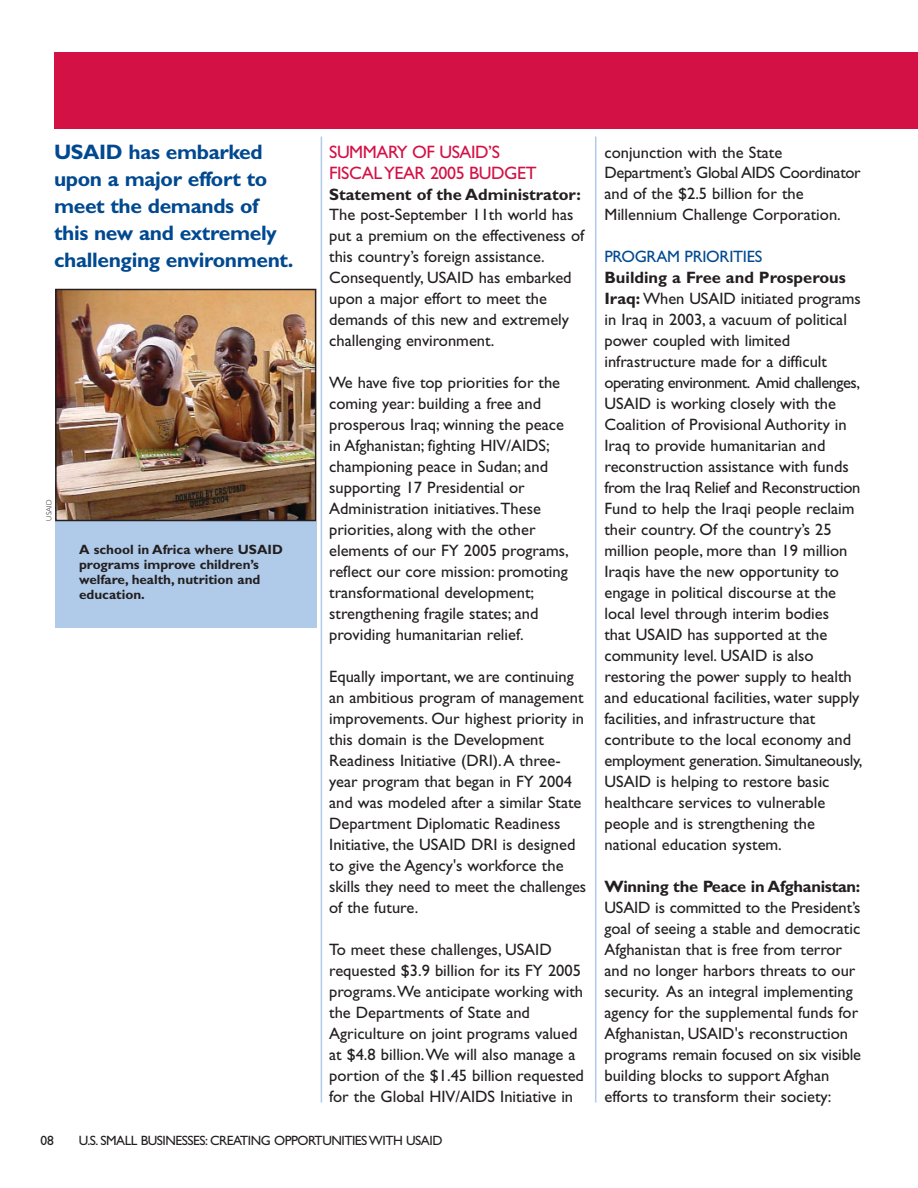
<style>
.page{position:relative;width:918px;height:1188px;background:#fff}
.page>*{position:absolute;margin:0;border:0;box-sizing:border-box;transform-origin:0 0}
.t1{font:700 21px/27px "Gill Sans";letter-spacing:-.015em;color:#004990}
.t2{font:18px/21px "Gill Sans";letter-spacing:-.025em;color:#d31145}
.t3{font:16.5px/21px "Gill Sans";color:#231f20}
.t4{font:700 16.5px "Gill Sans";letter-spacing:-.01em;color:#231f20}
.t5{font:16.5px "Gill Sans";letter-spacing:-.015em;color:#004990}
.t6{font:700 13.5px/15px "Gill Sans";color:#231f20}
.t7{font:13.5px "Gill Sans";letter-spacing:-.035em;color:#231f20}
.t8{font:300 7.5px "Gill Sans";color:#231f20}
.s1{font-weight:700}
</style>
<div class="page">
<hr style="left:321px;top:136px;width:1px;height:966px;background:#b0cbea">
<hr style="left:595px;top:136px;width:1px;height:966px;background:#b0cbea">
<div style="left:54px;top:52px;width:864px;height:77px;background:#d31145"></div>
<div style="left:55px;top:521px;width:261px;height:107px;background:#b0cbea"></div>
<img style="left:58px;top:292px;width:255px;height:226px">
<div style="left:55px;top:289px;width:261px;height:232px;border:2px solid #231f20"></div>
<p class="t1" style="left:54px;top:140px;width:241px">USAID has embarked upon a major effort to meet the demands of this new and extremely challenging environment.</p>
<p class="t8" style="left:46px;top:521px;width:22px;rotate:-90deg">USAID</p>
<p class="t6" style="left:79px;top:544px;width:205px">A school in Africa where USAID programs improve children’s welfare, health, nutrition and education.</p>
<p class="t2" style="left:329px;top:143px;width:209px">SUMMARY OF USAID’S<br>FISCAL YEAR 2005 BUDGET</p>
<p class="t4" style="left:329px;top:188px;width:253px">Statement of the Administrator:</p>
<p class="t3" style="left:329px;top:206px;width:257px">The post-September 11th world has put a premium on the effectiveness of this country’s foreign assistance.<br>Consequently, USAID has embarked upon a major effort to meet the demands of this new and extremely challenging environment.</p>
<p class="t3" style="left:329px;top:374px;width:241px">We have five top priorities for the coming year: building a free and prosperous Iraq; winning the peace in Afghanistan; fighting HIV/AIDS; championing peace in Sudan; and supporting 17 Presidential or Administration initiatives.These priorities, along with the other elements of our FY 2005 programs, reflect our core mission: promoting transformational development; strengthening fragile states; and providing humanitarian relief.</p>
<p class="t3" style="left:329px;top:668px;width:259px">Equally important, we are continuing an ambitious program of management improvements. Our highest priority in this domain is the Development Readiness Initiative (DRI).A three&shy;year program that began in FY 2004 and was modeled after a similar State Department Diplomatic Readiness Initiative, the USAID DRI is designed to give the Agency's workforce the skills they need to meet the challenges of the future.</p>
<p class="t3" style="left:329px;top:941px;width:256px">To meet these challenges, USAID requested $3.9 billion for its FY 2005 programs.We anticipate working with the Departments of State and Agriculture on joint programs valued at $4.8 billion.We will also manage a portion of the $1.45 billion requested for the Global HIV/AIDS Initiative in</p>
<p class="t7" style="left:40px;top:1135px;width:15px">08</p>
<p class="t7" style="left:79px;top:1135px;width:365px">U.S. SMALL BUSINESSES: CREATING OPPORTUNITIES WITH USAID</p>
<p class="t3" style="left:604px;top:143px;width:258px">conjunction with the State Department’s Global AIDS Coordinator and of the $2.5 billion for the Millennium Challenge Corporation.</p>
<p class="t5" style="left:604px;top:251px;width:159px">PROGRAM PRIORITIES</p>
<p class="t3" style="left:604px;top:269px;width:259px"><span class="s1">Building a Free and Prosperous Iraq:</span> When USAID initiated programs in Iraq in 2003, a vacuum of political power coupled with limited infrastructure made for a difficult operating environment. Amid challenges, USAID is working closely with the Coalition of Provisional Authority in Iraq to provide humanitarian and reconstruction assistance with funds from the Iraq Relief and Reconstruction Fund to help the Iraqi people reclaim their country. Of the country’s 25 million people, more than 19 million Iraqis have the new opportunity to engage in political discourse at the local level through interim bodies<br>that USAID has supported at the community level. USAID is also restoring the power supply to health and educational facilities, water supply facilities, and infrastructure that contribute to the local economy and employment generation. Simultaneously, USAID is helping to restore basic healthcare services to vulnerable people and is strengthening the national education system.</p>
<p class="t4" style="left:604px;top:881px;width:257px">Winning the Peace in Afghanistan:</p>
<p class="t3" style="left:604px;top:899px;width:258px">USAID is committed to the President’s goal of seeing a stable and democratic Afghanistan that is free from terror and no longer harbors threats to our security. As an integral implementing agency for the supplemental funds for Afghanistan, USAID's reconstruction programs remain focused on six visible building blocks to support Afghan efforts to transform their society:</p>
</div>
